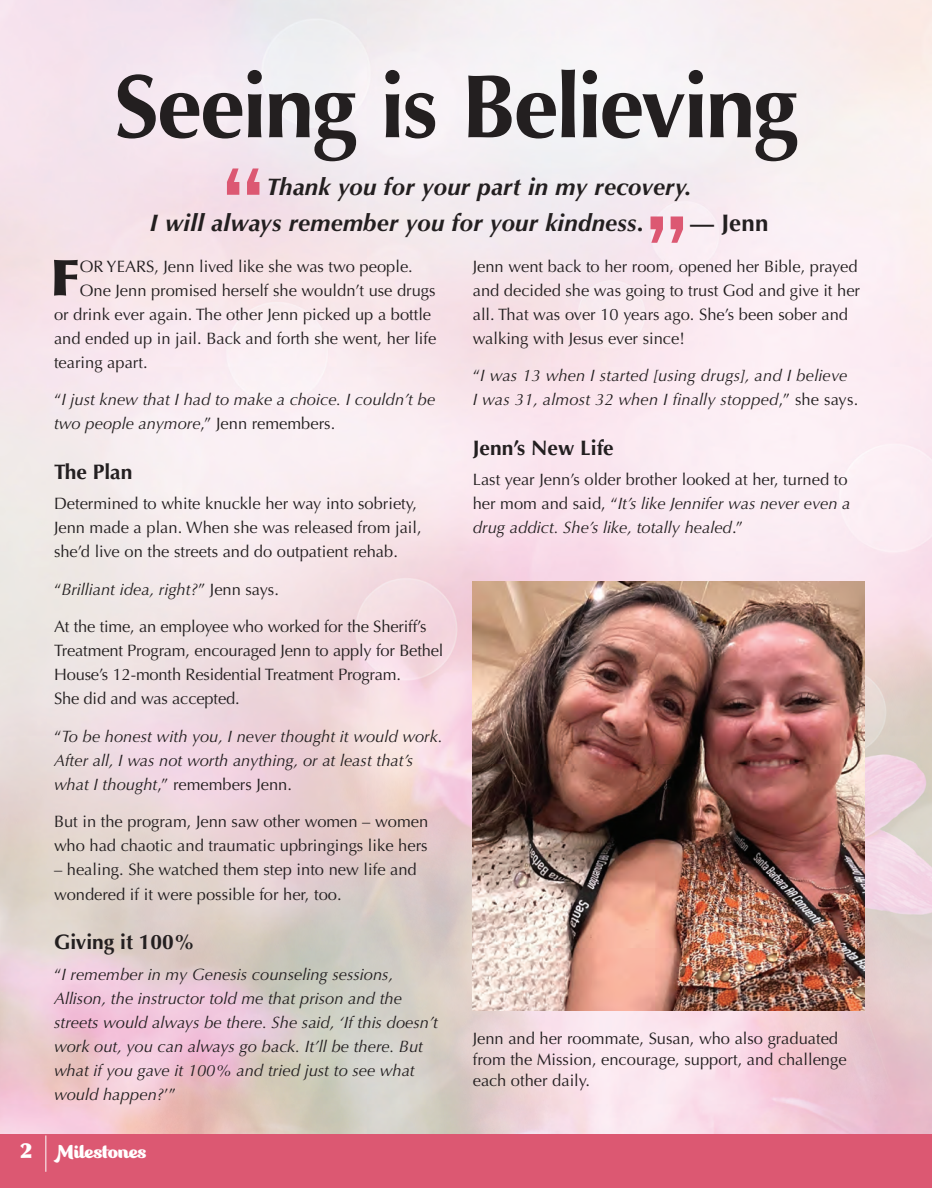
<style>
.page{position:relative;width:932px;height:1188px;background:#fff}
.page>*{position:absolute;margin:0;border:0;box-sizing:border-box;transform-origin:0 0}
.t1{font:700 90px "Optima";letter-spacing:-.03em;color:#231f20}
.t2{font:900 49.95px "Optima";color:#231f20}
.t3{font:italic 700 24px/36px "Optima";letter-spacing:.01em;color:#231f20}
.t4{font:700 24px "Optima";color:#231f20}
.t5{font:700 21px "Optima";color:#231f20}
.t6{font:18px "Maille";color:#fff}
.t7{font:16.5px/24px "Optima";color:#231f20}
.t8{font:italic 16.5px/24px "Optima";color:#231f20}
.s1{font-style:normal}
.s2{font-family:"Optima";font-weight:900;font-size:21px}
.s3{font-style:italic}
</style>
<div class="page">
<img style="left:0;top:0;width:932px;height:1134px">
<div style="left:0;top:1134px;width:932px;height:54px;background:#dc5872"></div>
<hr style="left:45px;top:1136px;width:1px;height:36px;background:#fff">
<img style="left:472px;top:582px;width:392px;height:428px">
<div style="left:35px;top:0;width:845px;height:242px;background:#f5edf1"></div>
<svg style="left:227px;top:168px;width:32px;height:27px"></svg>
<svg style="left:650px;top:216px;width:33px;height:27px"></svg>
<h1 class="t1" style="left:114px;top:54px;width:685px">Seeing is Believing</h1>
<h3 class="t3" style="left:150px;top:169px;width:543px;text-indent:117px">Thank you for your part in my recovery.<br>I will always remember you for your kindness<span class="s1">.</span></h3>
<h3 class="t4" style="left:690px;top:209px;width:80px">— Jenn</h3>
<h2 class="t2" style="left:50px;top:248px;width:31px">F</h2>
<p class="t7" style="left:80px;top:254px;width:334px">OR YEARS, Jenn lived like she was two people.</p>
<p class="t7" style="left:80px;top:278px;width:357px">One Jenn promised herself she wouldn’t use drugs</p>
<p class="t7" style="left:54px;top:302px;width:379px">or drink ever again. The other Jenn picked up a bottle</p>
<p class="t7" style="left:54px;top:326px;width:384px">and ended up in jail. Back and forth she went, her life</p>
<p class="t7" style="left:54px;top:350px;width:95px">tearing apart.</p>
<p class="t8" style="left:54px;top:388px;width:383px"><span class="s1">“</span>I just knew that I had to make a choice. I couldn’t be two people anymore<span class="s1">,” Jenn remembers.</span></p>
<p class="t5" style="left:54px;top:459px;width:80px">The Plan</p>
<p class="t7" style="left:54px;top:492px;width:369px">Determined to white knuckle her way into sobriety,<br>Jenn made a plan. When she was released from jail, she’d live on the streets and do outpatient rehab.</p>
<p class="t8" style="left:54px;top:577px;width:226px"><span class="s1">“</span>Brilliant idea, right?<span class="s1">” Jenn says.</span></p>
<p class="t7" style="left:54px;top:615px;width:391px">At the time, an employee who worked for the Sheriff’s Treatment Program, encouraged Jenn to apply for Bethel House’s 12-month Residential Treatment Program.<br>She did and was accepted.</p>
<p class="t8" style="left:54px;top:725px;width:390px"><span class="s1">“</span>To be honest with you, I never thought it would work.<br>After all, I was not worth anything, or at least that’s what I thought<span class="s1">,” remembers Jenn.</span></p>
<p class="t7" style="left:54px;top:810px;width:375px">But in the program, Jenn saw other women – women who had chaotic and traumatic upbringings like hers</p>
<p class="t7" style="left:54px;top:858px;width:364px">– healing. She watched them step into new life and wondered if it were possible for her, too.</p>
<p class="t5" style="left:54px;top:930px;width:142px">Giving it 100%</p>
<p class="t8" style="left:54px;top:962px;width:385px"><span class="s1">“</span>I remember in my Genesis counseling sessions, Allison, the instructor told me that prison and the streets would always be there. She said, ‘If this doesn’t work out, you can always go back. It’ll be there. But what if you gave it 100% and tried just to see what would happen?<span class="s1">’”</span></p>
<p class="t6" style="left:20px;top:1141px;width:128px"><span class="s2">2</span> Milestones</p>
<p class="t7" style="left:473px;top:254px;width:389px">Jenn went back to her room, opened her Bible, prayed and decided she was going to trust God and give it her all. That was over 10 years ago. She’s been sober and walking with Jesus ever since!</p>
<p class="t8" style="left:473px;top:364px;width:387px"><span class="s1">“</span>I was 13 when I started [using drugs], and I believe<br>I was 31, almost 32 when I finally stopped<span class="s1">,” she says.</span></p>
<p class="t5" style="left:472px;top:435px;width:142px">Jenn’s New Life</p>
<p class="t7" style="left:472px;top:468px;width:379px">Last year Jenn’s older brother looked at her, turned to her mom and said, “<span class="s3">It’s like Jennifer was never even a drug addict. She’s like, totally healed</span>.”</p>
<p class="t7" style="left:472px;top:1028px;width:375px;line-height:21px">Jenn and her roommate, Susan, who also graduated from the Mission, encourage, support, and challenge each other daily.</p>
</div>
